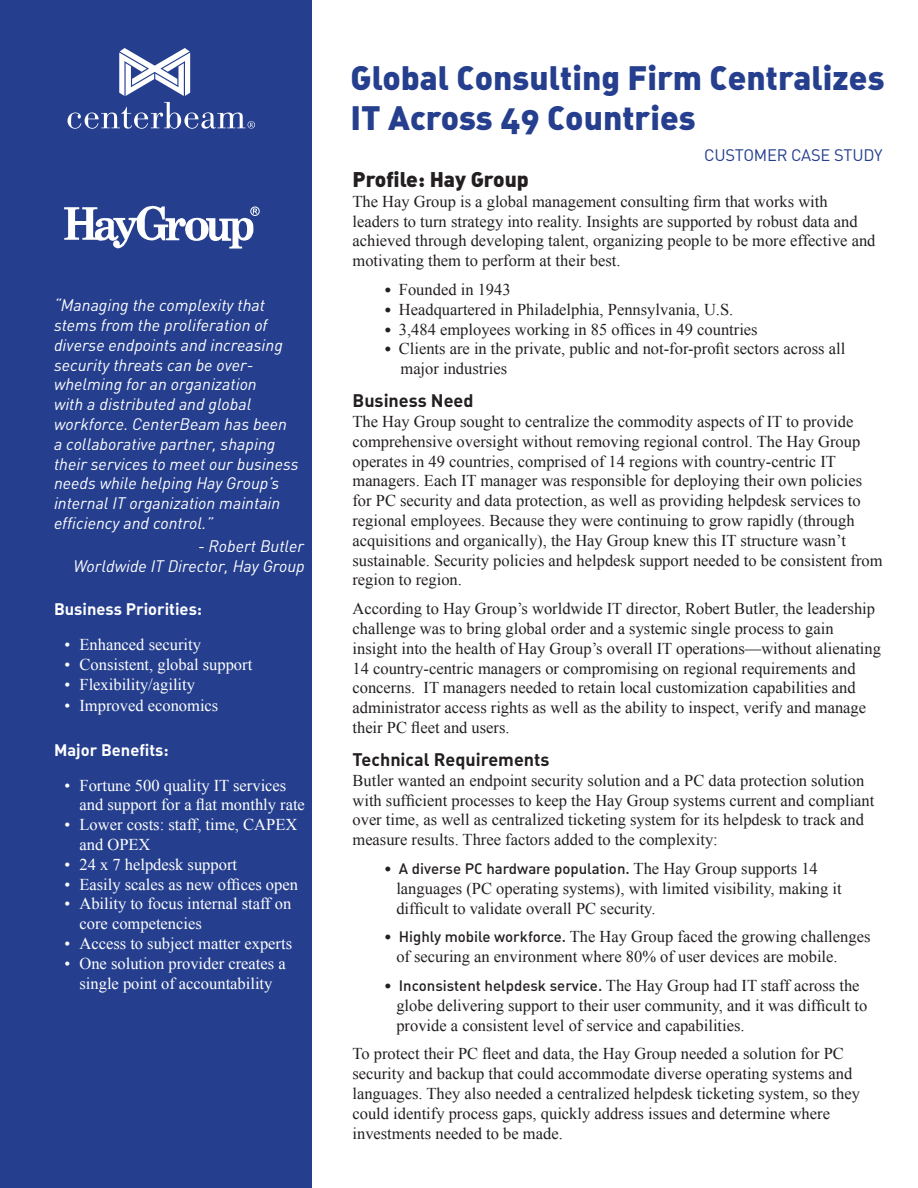
<style>
.page{position:relative;width:918px;height:1188px;background:#fff}
.page>*{position:absolute;margin:0;border:0;box-sizing:border-box;transform-origin:0 0}
.t1{font:33.45px/40.2px "DIN Black Alternate";color:#253f8e}
.t2{font:21px "DIN Black Alternate";color:#231f20}
.t3{font:18px "DIN Bold Alternate";color:#231f20}
.t4{font:16.5px/19.8px "Times New Roman";color:#231f20}
.t5{font:italic 16.5px/19.8px "DIN";color:#fff}
.t6{font:16.5px/19.8px "Times New Roman";color:#fff}
.t7{font:16.5px "DIN Bold Alternate";color:#fff}
.t8{font:16.5px "DIN";letter-spacing:-.015em;color:#253f8e}
.t9{font:15px "DIN Medium Alternate";color:#231f20}
.s1{font-family:"DIN Medium Alternate";font-size:15px}
.s2{font-family:"Times New Roman";font-size:16.5px}
</style>
<div class="page">
<div style="left:0;top:159px;width:312px;height:1029px;background:#253f8e"></div>
<div style="left:0;top:0;width:312px;height:173px;background:#253f8e"></div>
<svg style="left:68px;top:102px;width:187px;height:27px"></svg>
<svg style="left:119px;top:48px;width:71px;height:48px"></svg>
<div style="left:250px;top:207px;width:10px;height:9px;border:1px solid #fff;border-radius:50%"></div>
<svg style="left:64px;top:206px;width:193px;height:43px"></svg>
<p class="t5" style="left:54px;top:295px;width:246px">“Managing the complexity that stems from the proliferation of diverse endpoints and increasing security threats can be over&shy;whelming for an organization<br>with a distributed and global workforce. CenterBeam has been a collaborative partner, shaping their services to meet our business needs while helping Hay Group’s internal IT organization maintain efficiency and control.”</p>
<p class="t5" style="left:73px;top:536px;width:233px;text-align:right">- Robert Butler<br>Worldwide IT Director, Hay Group</p>
<p class="t7" style="left:54px;top:599px;width:150px">Business Priorities:</p>
<p class="t6" style="left:64px;top:635px;width:138px">• Enhanced security</p>
<p class="t6" style="left:64px;top:654px;width:189px">• Consistent, global support</p>
<p class="t6" style="left:64px;top:674px;width:132px">• Flexibility/agility</p>
<p class="t6" style="left:64px;top:695px;width:155px">• Improved economics</p>
<p class="t7" style="left:54px;top:739px;width:116px">Major Benefits:</p>
<p class="t6" style="left:80px;top:775px;width:227px;text-indent:-15px">• Fortune 500 quality IT services and support for a flat monthly rate</p>
<p class="t6" style="left:80px;top:815px;width:219px;text-indent:-15px">• Lower costs: staff, time, CAPEX and OPEX</p>
<p class="t6" style="left:64px;top:854px;width:174px">• 24 x 7 helpdesk support</p>
<p class="t6" style="left:64px;top:874px;width:235px">• Easily scales as new offices open</p>
<p class="t6" style="left:80px;top:894px;width:213px;text-indent:-15px">• Ability to focus internal staff on core competencies</p>
<p class="t6" style="left:64px;top:933px;width:229px">• Access to subject matter experts</p>
<p class="t6" style="left:64px;top:953px;width:223px;text-align:center">• One solution provider creates a single point of accountability</p>
<p class="t1" style="left:351px;top:56px;width:536px">Global Consulting Firm Centralizes<br>IT Across 49 Countries</p>
<p class="t2" style="left:352px;top:165px;width:178px">Profile: Hay Group</p>
<p class="t4" style="left:352px;top:191px;width:525px">The Hay Group is a global management consulting firm that works with leaders to turn strategy into reality. Insights are supported by robust data and achieved through developing talent, organizing people to be more effective and motivating them to perform at their best.</p>
<p class="t4" style="left:384px;top:279px;width:128px"><span class="s1">•</span> Founded in 1943</p>
<p class="t4" style="left:384px;top:299px;width:351px"><span class="s1">•</span> Headquartered in Philadelphia, Pennsylvania, U.S.</p>
<p class="t4" style="left:384px;top:319px;width:375px"><span class="s1">•</span> 3,484 employees working in 85 offices in 49 countries</p>
<p class="t4" style="left:400px;top:339px;width:446px;text-indent:-16px"><span class="s1">•</span> Clients are in the private, public and not-for-profit sectors across all major industries</p>
<p class="t3" style="left:352px;top:389px;width:123px">Business Need</p>
<p class="t4" style="left:352px;top:411px;width:532px">The Hay Group sought to centralize the commodity aspects of IT to provide comprehensive oversight without removing regional control. The Hay Group operates in 49 countries, comprised of 14 regions with country-centric IT managers. Each IT manager was responsible for deploying their own policies for PC security and data protection, as well as providing helpdesk services to regional employees. Because they were continuing to grow rapidly (through acquisitions and organically), the Hay Group knew this IT structure wasn’t sustainable. Security policies and helpdesk support needed to be consistent from region to region.</p>
<p class="t4" style="left:352px;top:599px;width:530px">According to Hay Group’s worldwide IT director, Robert Butler, the leadership challenge was to bring global order and a systemic single process to gain insight into the health of Hay Group’s overall IT operations—without alienating 14 country-centric managers or compromising on regional requirements and concerns. IT managers needed to retain local customization capabilities and administrator access rights as well as the ability to inspect, verify and manage their PC fleet and users.</p>
<p class="t3" style="left:352px;top:748px;width:199px">Technical Requirements</p>
<p class="t4" style="left:352px;top:770px;width:523px">Butler wanted an endpoint security solution and a PC data protection solution with sufficient processes to keep the Hay Group systems current and compliant over time, as well as centralized ticketing system for its helpdesk to track and measure results. Three factors added to the complexity:</p>
<p class="t9" style="left:384px;top:859px;width:435px">• A diverse PC hardware population. <span class="s2">The Hay Group supports 14</span></p>
<p class="t4" style="left:396px;top:878px;width:447px">languages (PC operating systems), with limited visibility, making it difficult to validate overall PC security.</p>
<p class="t4" style="left:396px;top:927px;width:476px;text-indent:-12px"><span class="s1">• Highly mobile workforce.</span> The Hay Group faced the growing challenges of securing an environment where 80% of user devices are mobile.</p>
<p class="t4" style="left:396px;top:975px;width:472px;text-indent:-12px"><span class="s1">• Inconsistent helpdesk service.</span> The Hay Group had IT staff across the globe delivering support to their user community, and it was difficult to provide a consistent level of service and capabilities.</p>
<p class="t4" style="left:352px;top:1044px;width:509px">To protect their PC fleet and data, the Hay Group needed a solution for PC security and backup that could accommodate diverse operating systems and languages. They also needed a centralized helpdesk ticketing system, so they could identify process gaps, quickly address issues and determine where investments needed to be made.</p>
<p class="t8" style="left:704px;top:145px;width:180px">CUSTOMER CASE STUDY</p>
</div>
